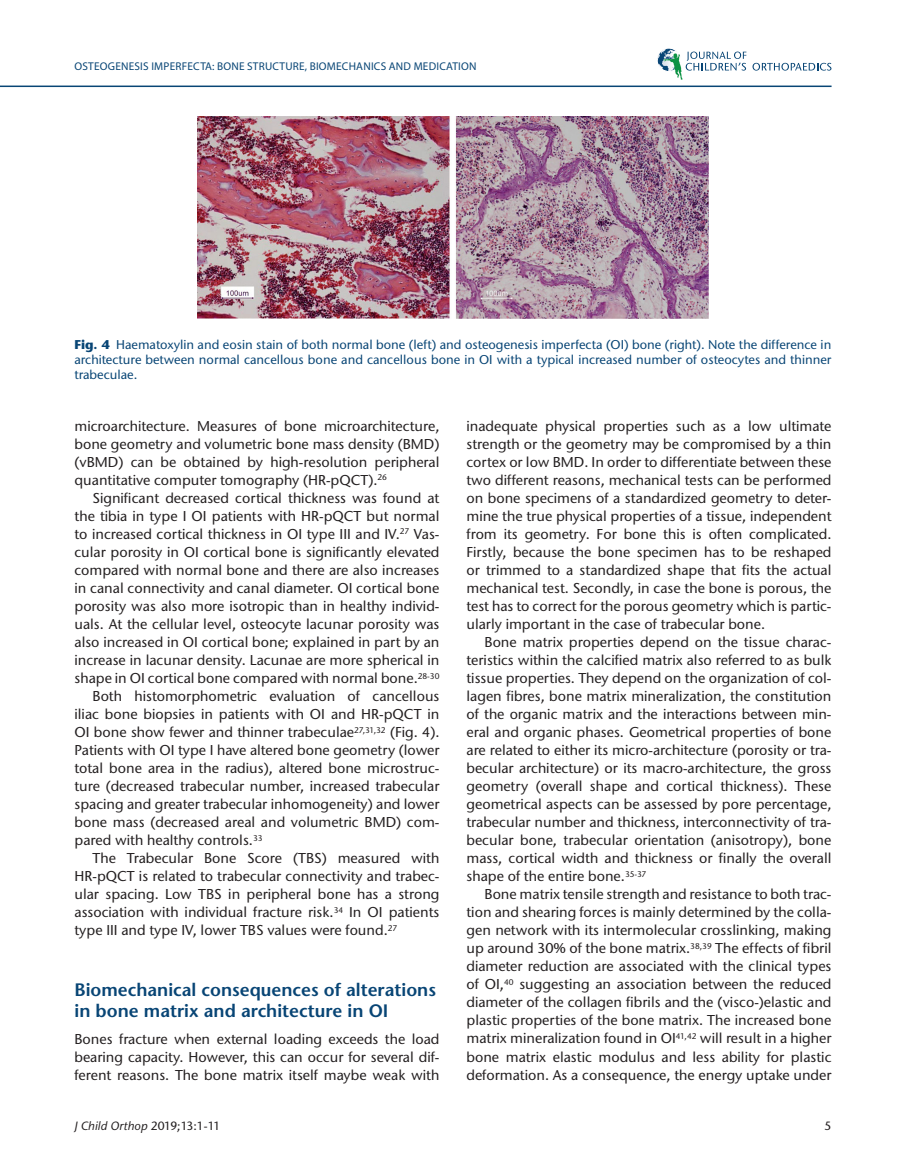
<style>
.page{position:relative;width:906px;height:1170px;background:#fff}
.page>*{position:absolute;margin:0;border:0;box-sizing:border-box;transform-origin:0 0}
.jrnlHead1{font:600 18px/21px "Stone Sans Std";color:#084575}
.TXI{font:500 14.25px/18px "Stone Sans Pro ITC";color:#231f20;text-align:justify}
.TXT{font:500 14.25px/18px "Stone Sans Pro ITC";color:#231f20;text-align:justify}
.jrnlFigCaption{font:500 12.75px/15px "Stone Sans Pro ITC";color:#084575;text-align:justify}
.t1{font:italic 500 12px "Stone Sans Pro ITC";color:#231f20}
.t2{font:500 12px "Stone Sans Pro ITC";color:#231f20}
.t3{font:11.25px "Myriad Pro";letter-spacing:.02em;color:#084575}
.s1{font-family:"Stone Sans Std";font-weight:700}
.s2{font-style:normal}
</style>
<div class="page">
<svg style="left:752px;top:63px;width:79px;height:8px"></svg>
<div style="left:657px;top:48px;width:23px;height:24px;border:1px solid #fff;border-radius:50%"></div>
<svg style="left:657px;top:49px;width:89px;height:31px"></svg>
<hr style="left:0;top:86px;width:831px;height:1px;background:#084575">
<img style="left:198px;top:117px;width:510px;height:202px">
<p class="t3" style="left:75px;top:60px;width:403px">OSTEOGENESIS IMPERFECTA: BONE STRUCTURE, BIOMECHANICS AND MEDICATION</p>
<p class="jrnlFigCaption" style="left:74px;top:337px;width:758px"><span class="s1">Fig. 4</span> Haematoxylin and eosin stain of both normal bone (left) and osteogenesis imperfecta (OI) bone (right). Note the difference in architecture between normal cancellous bone and cancellous bone in OI with a typical increased number of osteocytes and thinner trabeculae.</p>
<p class="TXI" style="left:74px;top:417px;width:366px">microarchitecture. Measures of bone microarchitecture, bone geometry and volumetric bone mass density (BMD) (vBMD) can be obtained by high-resolution peripheral quantitative computer tomography (HR-pQCT).<sup>26</sup></p>
<p class="TXI" style="left:74px;top:489px;width:366px;text-indent:18px">Significant decreased cortical thickness was found at the tibia in type I OI patients with HR-pQCT but normal to increased cortical thickness in OI type III and IV.<sup>27</sup> Vas&shy;cular porosity in OI cortical bone is significantly elevated compared with normal bone and there are also increases in canal connectivity and canal diameter. OI cortical bone porosity was also more isotropic than in healthy individ&shy;uals. At the cellular level, osteocyte lacunar porosity was also increased in OI cortical bone; explained in part by an increase in lacunar density. Lacunae are more spherical in shape in OI cortical bone compared with normal bone.<sup>28-30</sup></p>
<p class="TXI" style="left:74px;top:687px;width:366px;text-indent:18px">Both histomorphometric evaluation of cancellous iliac bone biopsies in patients with OI and HR-pQCT in OI bone show fewer and thinner trabeculae<sup>27,31,32</sup> (Fig. 4).<br>Patients with OI type I have altered bone geometry (lower total bone area in the radius), altered bone microstruc&shy;ture (decreased trabecular number, increased trabecular spacing and greater trabecular inhomogeneity) and lower bone mass (decreased areal and volumetric BMD) com&shy;pared with healthy controls.<sup>33</sup></p>
<p class="TXI" style="left:74px;top:849px;width:366px;text-indent:18px">The Trabecular Bone Score (TBS) measured with HR-pQCT is related to trabecular connectivity and trabec&shy;ular spacing. Low TBS in peripheral bone has a strong association with individual fracture risk.<sup>34</sup> In OI patients type III and type IV, lower TBS values were found.<sup>27</sup></p>
<p class="jrnlHead1" style="left:74px;top:979px;width:363px">Biomechanical consequences of alterations in bone matrix and architecture in OI</p>
<p class="TXT" style="left:74px;top:1030px;width:366px">Bones fracture when external loading exceeds the load bearing capacity. However, this can occur for several dif&shy;ferent reasons. The bone matrix itself maybe weak with</p>
<p class="TXT" style="left:466px;top:417px;width:366px">inadequate physical properties such as a low ultimate strength or the geometry may be compromised by a thin cortex or low BMD. In order to differentiate between these two different reasons, mechanical tests can be performed on bone specimens of a standardized geometry to deter&shy;mine the true physical properties of a tissue, independent from its geometry. For bone this is often complicated.<br>Firstly, because the bone specimen has to be reshaped or trimmed to a standardized shape that fits the actual mechanical test. Secondly, in case the bone is porous, the test has to correct for the porous geometry which is partic&shy;ularly important in the case of trabecular bone.</p>
<p class="TXI" style="left:466px;top:633px;width:366px;text-indent:18px">Bone matrix properties depend on the tissue charac&shy;teristics within the calcified matrix also referred to as bulk tissue properties. They depend on the organization of col&shy;lagen fibres, bone matrix mineralization, the constitution of the organic matrix and the interactions between min&shy;eral and organic phases. Geometrical properties of bone are related to either its micro-architecture (porosity or tra&shy;becular architecture) or its macro-architecture, the gross geometry (overall shape and cortical thickness). These geometrical aspects can be assessed by pore percentage, trabecular number and thickness, interconnectivity of tra&shy;becular bone, trabecular orientation (anisotropy), bone mass, cortical width and thickness or finally the overall shape of the entire bone.<sup>35-37</sup></p>
<p class="TXI" style="left:466px;top:885px;width:366px;text-indent:18px">Bone matrix tensile strength and resistance to both trac&shy;tion and shearing forces is mainly determined by the colla&shy;gen network with its intermolecular crosslinking, making up around 30% of the bone matrix.<sup>38,39</sup> The effects of fibril diameter reduction are associated with the clinical types of OI,<sup>40</sup> suggesting an association between the reduced diameter of the collagen fibrils and the (visco-)elastic and plastic properties of the bone matrix. The increased bone matrix mineralization found in OI<sup>41,42</sup> will result in a higher bone matrix elastic modulus and less ability for plastic deformation. As a consequence, the energy uptake under</p>
<p class="t1" style="left:74px;top:1118px;width:147px">J Child Orthop <span class="s2">2019;13:1-11</span></p>
<p class="t2" style="left:824px;top:1118px;width:8px">5</p>
</div>
